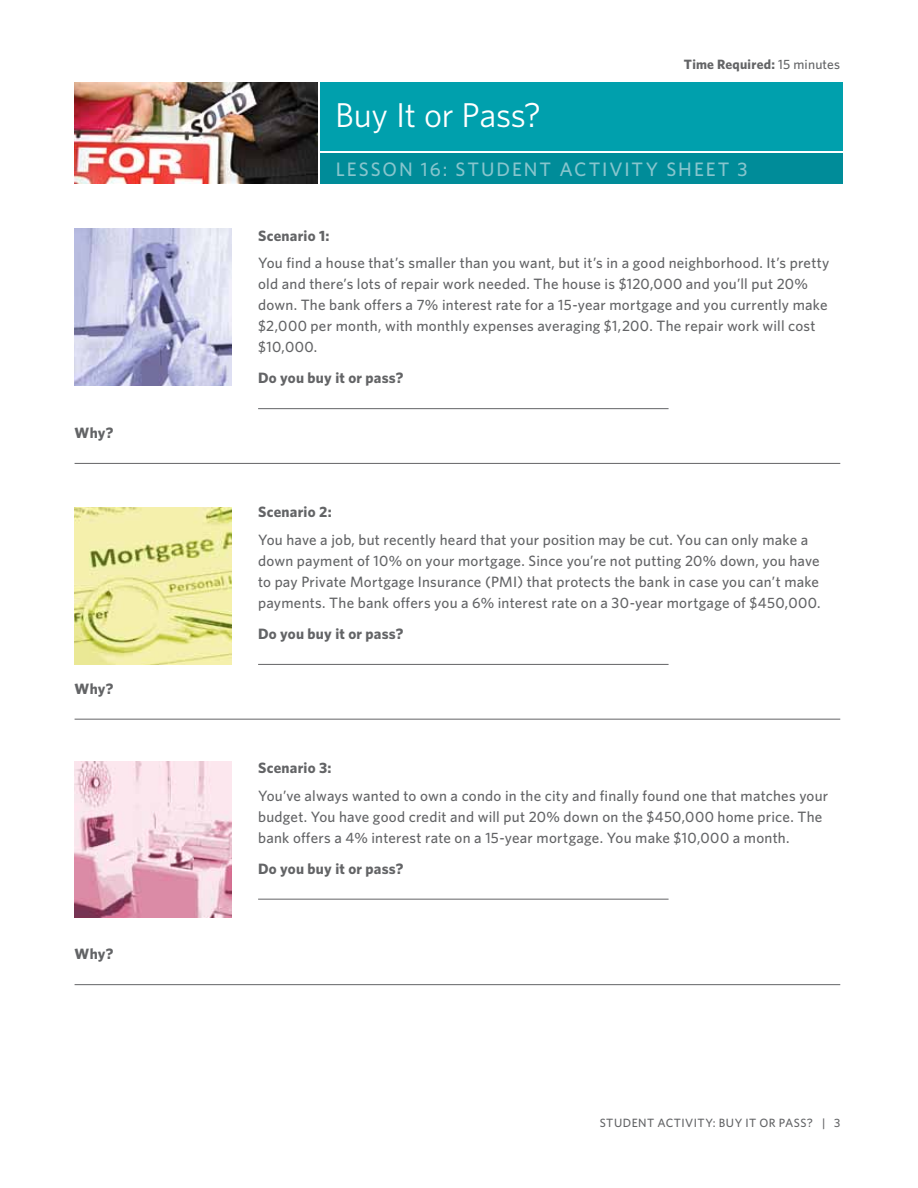
<style>
.page{position:relative;width:918px;height:1188px;background:#fff}
.page>*{position:absolute;margin:0;border:0;box-sizing:border-box;transform-origin:0 0}
.t1{font:34.5px "Whitney";letter-spacing:-.01em;color:#fff}
.t2{font:500 19.5px "Whitney";letter-spacing:.095em;color:#87c5cd}
.t3{font:500 15px/21px "Whitney";letter-spacing:.015em;color:#636466}
.t4{font:700 15px "Whitney";letter-spacing:.015em;color:#636466}
.t5{font:700 13.5px "Whitney";letter-spacing:.015em;color:#636466}
.t6{font:500 12px "Whitney";letter-spacing:.04em;color:#636466}
.s1{font-weight:500}
</style>
<div class="page">
<img style="left:75px;top:229px;width:156px;height:156px">
<img style="left:75px;top:508px;width:156px;height:157px">
<img style="left:75px;top:761px;width:156px;height:157px">
<img style="left:74px;top:82px;width:243px;height:102px">
<div style="left:320px;top:82px;width:523px;height:69px;background:#00a0ad"></div>
<div style="left:320px;top:153px;width:523px;height:30px;background:#008c99"></div>
<hr style="left:258px;top:408px;width:411px;height:1px;background:#636466">
<hr style="left:75px;top:463px;width:765px;height:1px;background:#636466">
<hr style="left:258px;top:664px;width:411px;height:1px;background:#636466">
<hr style="left:75px;top:719px;width:765px;height:1px;background:#636466">
<hr style="left:258px;top:899px;width:411px;height:1px;background:#636466">
<hr style="left:75px;top:984px;width:765px;height:1px;background:#636466">
<p class="t4" style="left:75px;top:423px;width:40px">Why?</p>
<p class="t4" style="left:75px;top:678px;width:40px">Why?</p>
<p class="t4" style="left:75px;top:944px;width:40px">Why?</p>
<p class="t5" style="left:684px;top:55px;width:158px">Time Required: <span class="s1">15 minutes</span></p>
<h1 class="t1" style="left:335px;top:92px;width:207px">Buy It or Pass?</h1>
<h2 class="t2" style="left:336px;top:156px;width:413px">LESSON 16: STUDENT ACTIVITY SHEET 3</h2>
<p class="t4" style="left:258px;top:225px;width:73px">Scenario 1:</p>
<p class="t3" style="left:258px;top:252px;width:573px">You find a house that’s smaller than you want, but it’s in a good neighborhood. It’s pretty old and there’s lots of repair work needed. The house is $120,000 and you’ll put 20% down. The bank offers a 7% interest rate for a 15-year mortgage and you currently make $2,000 per month, with monthly expenses averaging $1,200. The repair work will cost $10,000.</p>
<p class="t4" style="left:258px;top:368px;width:147px">Do you buy it or pass?</p>
<p class="t4" style="left:258px;top:502px;width:75px">Scenario 2:</p>
<p class="t3" style="left:258px;top:529px;width:564px">You have a job, but recently heard that your position may be cut. You can only make a down payment of 10% on your mortgage. Since you’re not putting 20% down, you have to pay Private Mortgage Insurance (PMI) that protects the bank in case you can’t make payments. The bank offers you a 6% interest rate on a 30-year mortgage of $450,000.</p>
<p class="t4" style="left:258px;top:624px;width:147px">Do you buy it or pass?</p>
<p class="t4" style="left:258px;top:758px;width:75px">Scenario 3:</p>
<p class="t3" style="left:258px;top:785px;width:572px">You’ve always wanted to own a condo in the city and finally found one that matches your budget. You have good credit and will put 20% down on the $450,000 home price. The bank offers a 4% interest rate on a 15-year mortgage. You make $10,000 a month.</p>
<p class="t4" style="left:258px;top:858px;width:147px">Do you buy it or pass?</p>
<p class="t6" style="left:600px;top:1115px;width:9px">student</p>
<p class="t6" style="left:657px;top:1115px;width:8px">activit</p>
<p class="t6" style="left:705px;top:1115px;width:136px">y: Buy It or PASS? | 3</p>
</div>
